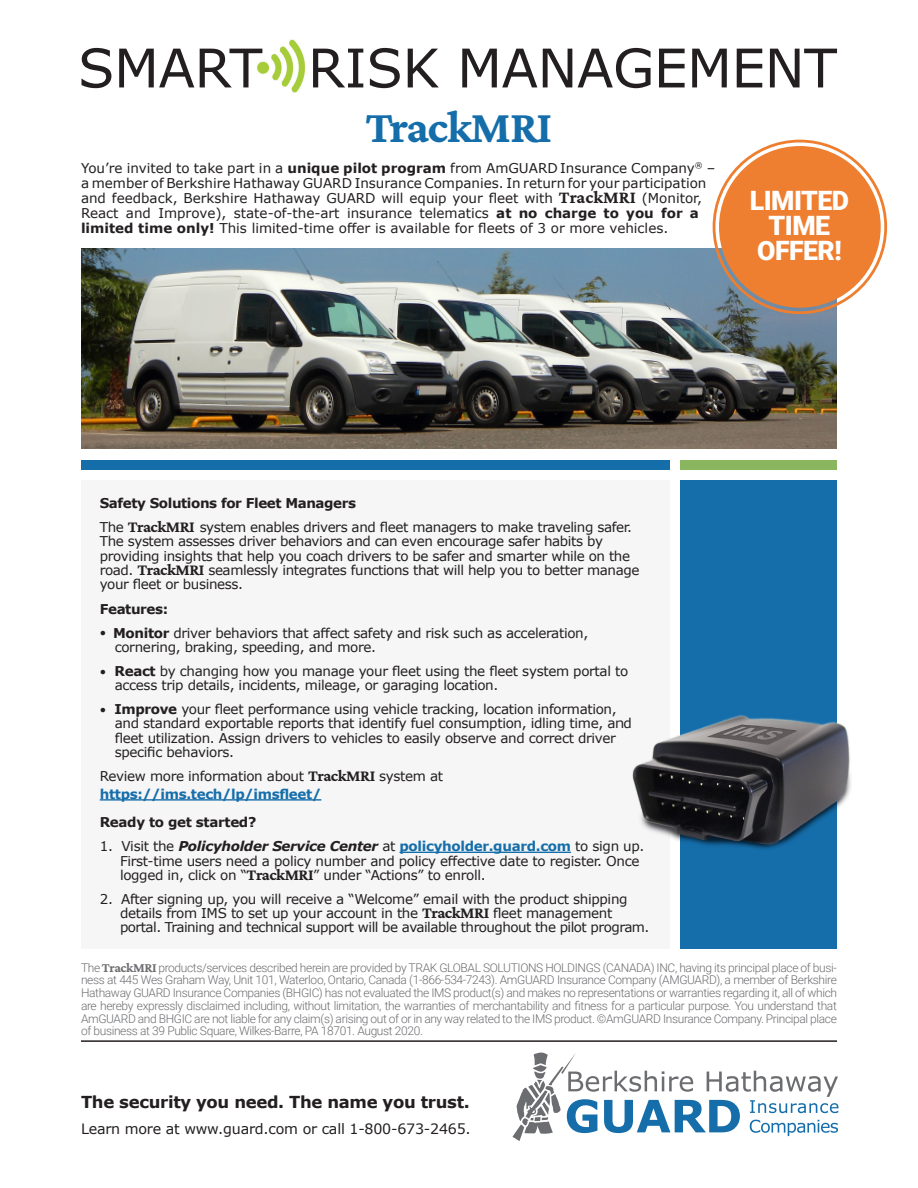
<style>
.page{position:relative;width:918px;height:1188px;background:#fff}
.page>*{position:absolute;margin:0;border:0;box-sizing:border-box;transform-origin:0 0}
.t1{font:53.4px "Verdana";letter-spacing:-.01em;color:#231f20}
.t2{font:700 46.5px "Crimson Pro";letter-spacing:-.04em;color:#156eaa}
.t3{font:900 26.7px "Roboto";letter-spacing:-.02em;color:#fff}
.t4{font:700 16.5px "Verdana";letter-spacing:-.02em;color:#231f20}
.t5{font:14.25px "Verdana";letter-spacing:-.015em;color:#231f20}
.t6{font:13.5px/14.2px "Verdana";letter-spacing:-.025em;color:#231f20}
.t7{font:13.5px/15px "Verdana";color:#231f20}
.t8{font:700 13.5px "Verdana";letter-spacing:-.03em;color:#231f20}
.t9{font:300 12px/12.8px "Roboto";letter-spacing:-.03em;color:#6c6d70;text-align:justify}
.s1{font-weight:700}
.s2{font-family:"Crimson Pro";font-weight:700;font-size:18px}
.s3{font-family:"Crimson Pro";font-weight:700;font-size:16.5px}
.s4{font-weight:700;font-size:9px}
.s5{font-weight:700;color:#156eaa}
.s6{font-weight:700;font-style:italic}
.s7{font-family:"Crimson Pro";font-weight:700;font-size:13.5px}
</style>
<div class="page">
<div style="left:680px;top:480px;width:157px;height:469px;background:#156eaa"></div>
<img style="left:257px;top:40px;width:48px;height:52px">
<div style="left:680px;top:460px;width:157px;height:10px;background:#89b65f"></div>
<div style="left:81px;top:460px;width:588px;height:10px;background:#156eaa"></div>
<div style="left:81px;top:480px;width:588px;height:469px;background:#f6f6f7"></div>
<svg style="left:512px;top:1053px;width:326px;height:88px"></svg>
<hr style="left:81px;top:1040px;width:756px;height:2px;background:#231f20">
<hr style="left:100px;top:799px;width:221px;height:2px;background:#156eaa">
<hr style="left:400px;top:852px;width:171px;height:1px;background:#156eaa">
<img style="left:81px;top:248px;width:756px;height:200px">
<div style="left:719px;top:146px;width:162px;height:162px;background:#ee7e30;border-radius:50%"></div>
<img style="left:632px;top:715px;width:219px;height:134px">
<p class="t1" style="left:78px;top:31px;width:761px">SMART RISK MANAGEMENT</p>
<p class="t2" style="left:366px;top:98px;width:188px">TrackMRI</p>
<p class="t7" style="left:81px;top:160px;width:636px">You’re invited to take part in a <span class="s1">unique pilot program</span> from AmGUARD Insurance Company<sup>®</sup> – a member of Berkshire Hathaway GUARD Insurance Companies. In return for your participation and feedback, Berkshire Hathaway GUARD will equip your fleet with <span class="s2">TrackMRI</span> (Monitor, React and Improve), state-of-the-art insurance telematics <span class="s1">at no charge to you for a limited time only!</span> This limited-time offer is available for fleets of 3 or more vehicles.</p>
<p class="t3" style="left:750px;top:182px;width:101px">LIMITED</p>
<p class="t3" style="left:769px;top:207px;width:63px">TIME</p>
<p class="t3" style="left:757px;top:232px;width:86px">OFFER!</p>
<p class="t8" style="left:100px;top:494px;width:258px">Safety Solutions for Fleet Managers</p>
<p class="t6" style="left:100px;top:520px;width:541px">The <span class="s3">TrackMRI</span> system enables drivers and fleet managers to make traveling safer.<br>The system assesses driver behaviors and can even encourage safer habits by providing insights that help you coach drivers to be safer and smarter while on the road. <span class="s3">TrackMRI</span> seamlessly integrates functions that will help you to better manage your fleet or business.</p>
<p class="t8" style="left:100px;top:599px;width:70px">Features:</p>
<p class="t6" style="left:115px;top:626px;width:475px;text-indent:-15px"><span class="s4">•</span> <span class="s1">Monitor</span> driver behaviors that affect safety and risk such as acceleration, cornering, braking, speeding, and more.</p>
<p class="t6" style="left:115px;top:664px;width:515px;text-indent:-15px"><span class="s4">•</span> <span class="s1">React</span> by changing how you manage your fleet using the fleet system portal to access trip details, incidents, mileage, or garaging location.</p>
<p class="t6" style="left:115px;top:702px;width:519px;text-indent:-15px"><span class="s4">•</span> <span class="s1">Improve</span> your fleet performance using vehicle tracking, location information, and standard exportable reports that identify fuel consumption, idling time, and fleet utilization. Assign drivers to vehicles to easily observe and correct driver specific behaviors.</p>
<p class="t6" style="left:100px;top:767px;width:345px;line-height:18px">Review more information about <span class="s3">TrackMRI</span> system at <span class="s5">https://ims.tech/lp/imsfleet/</span></p>
<p class="t8" style="left:100px;top:812px;width:158px">Ready to get started?</p>
<p class="t6" style="left:120px;top:839px;width:526px;text-indent:-20px">1. Visit the <span class="s6">Policyholder Service Center</span> at <span class="s5">policyholder.guard.com</span> to sign up.<br>First-time users need a policy number and policy effective date to register. Once logged in, click on “<span class="s3">TrackMRI</span>” under “Actions” to enroll.</p>
<p class="t6" style="left:120px;top:892px;width:531px;text-indent:-20px">2. After signing up, you will receive a “Welcome” email with the product shipping details from IMS to set up your account in the <span class="s3">TrackMRI</span> fleet management portal. Training and technical support will be available throughout the pilot program.</p>
<p class="t9" style="left:81px;top:961px;width:758px">The <span class="s7">TrackMRI</span> products/services described herein are provided by TRAK GLOBAL SOLUTIONS HOLDINGS (CANADA) INC, having its principal place of busi&shy;ness at 445 Wes Graham Way, Unit 101, Waterloo, Ontario, Canada (1-866-534-7243). AmGUARD Insurance Company (AMGUARD), a member of Berkshire Hathaway GUARD Insurance Companies (BHGIC) has not evaluated the IMS product(s) and makes no representations or warranties regarding it, all of which are hereby expressly disclaimed including, without limitation, the warranties of merchantability and fitness for a particular purpose. You understand that AmGUARD and BHGIC are not liable for any claim(s) arising out of or in any way related to the IMS product. ©AmGUARD Insurance Company. Principal place of business at 39 Public Square, Wilkes-Barre, PA 18701. August 2020.</p>
<p class="t4" style="left:81px;top:1090px;width:390px">The security you need. The name you trust.</p>
<p class="t5" style="left:81px;top:1119px;width:391px">Learn more at www.guard.com or call 1-800-673-2465.</p>
</div>
